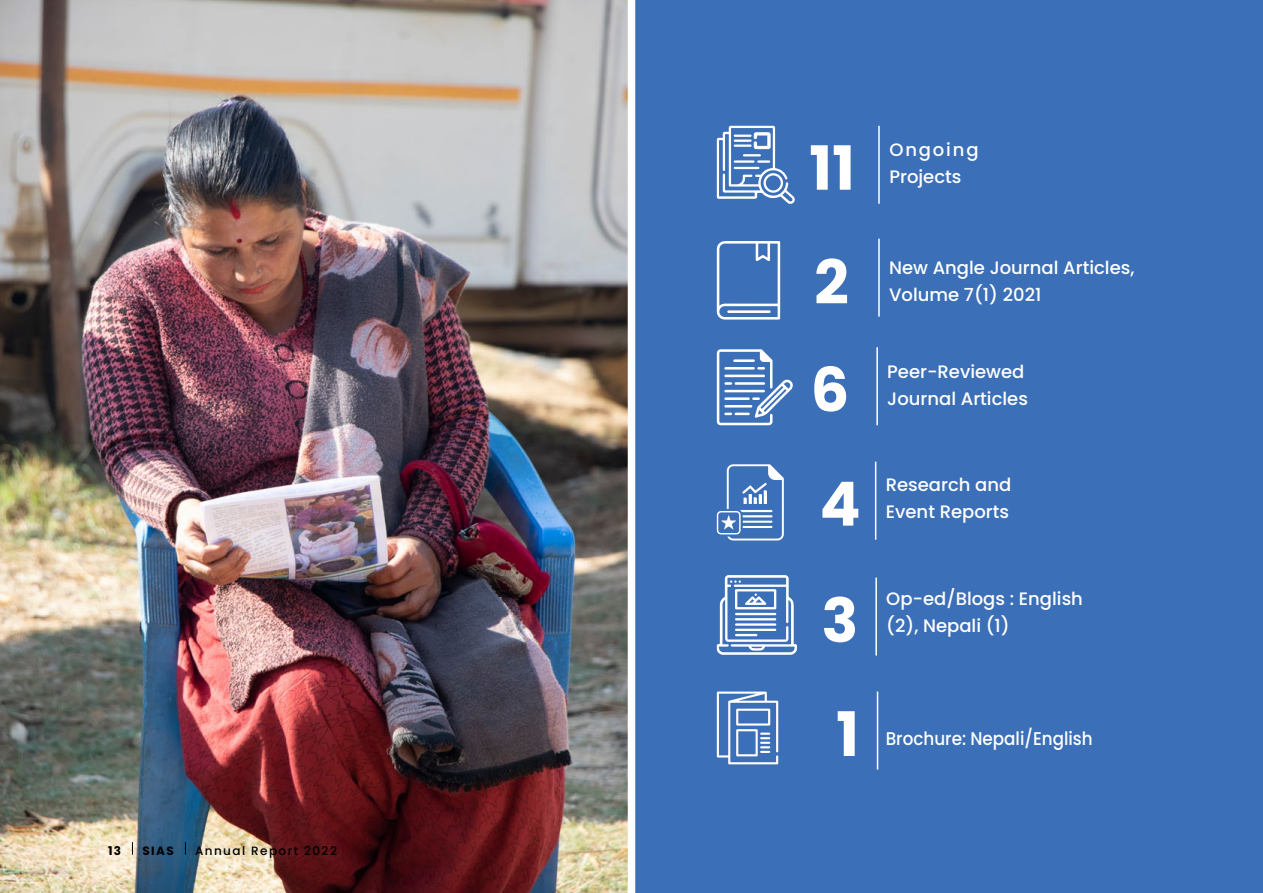
<style>
.page{position:relative;width:1263px;height:893px;background:#fff}
.page>*{position:absolute;margin:0;border:0;box-sizing:border-box;transform-origin:0 0}
.t1{font:700 61.35px "Poppins";color:#fff}
.t2{font:700 60.9px "Poppins";color:#fff}
.t3{font:500 18.45px "Poppins";color:#fff;scale:.91 1}
.t4{font:500 18px/27px "Poppins";color:#fff}
.t5{font:500 12px "Poppins";letter-spacing:.12em;color:#000}
.t6{font:700 12px "Poppins";letter-spacing:.12em;color:#000}
</style>
<div class="page">
<img style="left:0;top:0;width:628px;height:893px">
<div style="left:631px;top:0;width:632px;height:893px;background:#3b6fb7"></div>
<div style="left:628px;top:0;width:7px;height:893px;background:#fff"></div>
<svg style="left:717px;top:241px;width:63px;height:79px"></svg>
<svg style="left:717px;top:126px;width:78px;height:78px"></svg>
<hr style="left:878px;top:126px;width:2px;height:78px;background:#fff">
<hr style="left:878px;top:239px;width:2px;height:78px;background:#fff">
<svg style="left:717px;top:349px;width:76px;height:76px"></svg>
<hr style="left:876px;top:347px;width:2px;height:78px;background:#fff">
<svg style="left:717px;top:464px;width:67px;height:76px"></svg>
<hr style="left:875px;top:462px;width:1px;height:78px;background:#fff">
<svg style="left:717px;top:575px;width:80px;height:80px"></svg>
<hr style="left:875px;top:578px;width:2px;height:78px;background:#fff">
<hr style="left:877px;top:691px;width:1px;height:79px;background:#fff">
<svg style="left:717px;top:691px;width:61px;height:73px"></svg>
<svg style="left:132px;top:842px;width:1px;height:13px"></svg>
<svg style="left:185px;top:842px;width:1px;height:13px"></svg>
<p class="t6" style="left:108px;top:843px;width:15px">13</p>
<p class="t6" style="left:142px;top:843px;width:33px">SIAS</p>
<p class="t5" style="left:195px;top:843px;width:143px">Annual Report 2022</p>
<h2 class="t2" style="left:809px;top:133px;width:47px">11</h2>
<p class="t4" style="left:889px;top:136px;width:91px">Ongoing<br>Projects</p>
<h2 class="t2" style="left:814px;top:247px;width:36px">2</h2>
<h2 class="t2" style="left:810px;top:355px;width:40px">6</h2>
<h2 class="t2" style="left:819px;top:469px;width:43px">4</h2>
<h2 class="t2" style="left:821px;top:585px;width:38px">3</h2>
<h1 class="t1" style="left:836px;top:699px;width:25px">1</h1>
<p class="t4" style="left:889px;top:254px;width:247px">New Angle Journal Articles,</p>
<p class="t4" style="left:889px;top:281px;width:154px">Volume 7(1) 2021</p>
<p class="t4" style="left:887px;top:359px;width:139px">Peer-Reviewed</p>
<p class="t4" style="left:887px;top:386px;width:142px">Journal Articles</p>
<p class="t4" style="left:886px;top:471px;width:127px">Research and</p>
<p class="t4" style="left:886px;top:498px;width:125px">Event Reports</p>
<p class="t4" style="left:886px;top:585px;width:198px">Op-ed/Blogs : English</p>
<p class="t4" style="left:886px;top:612px;width:125px">(2), Nepali (1)</p>
<p class="t3" style="left:886px;top:727px;width:229px">Brochure: Nepali/English</p>
</div>
